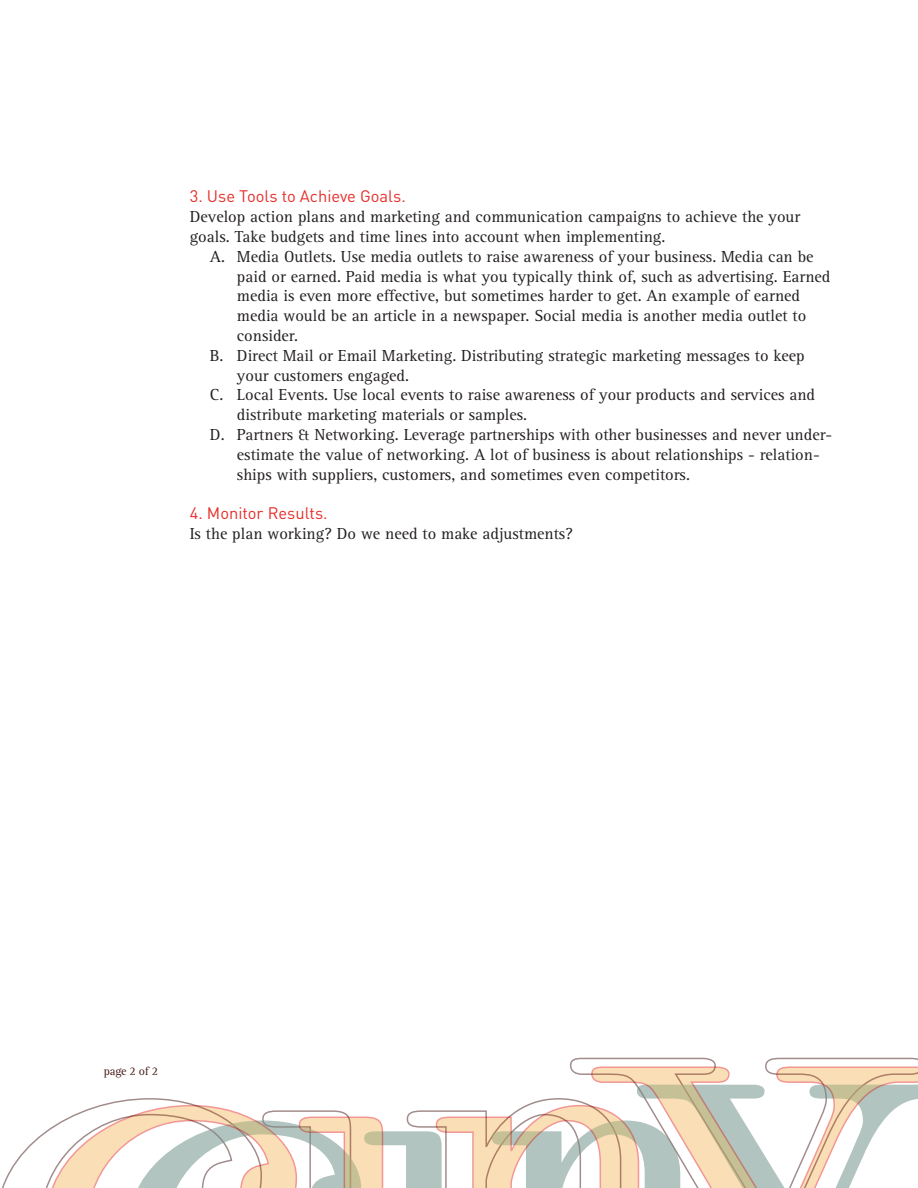
<style>
.page{position:relative;width:918px;height:1188px;background:#fff}
.page>*{position:absolute;margin:0;border:0;box-sizing:border-box;transform-origin:0 0}
.t1{font:16.5px/19.8px "Rotis Serif";color:#231f20}
.t2{font:16.5px "DIN";color:#e52f2a}
.t3{font:12px "Rotis Serif";letter-spacing:-.025em;color:#441a18}
</style>
<div class="page">
<svg style="left:570px;top:1057px;width:348px;height:9px"></svg>
<svg style="left:2px;top:1098px;width:455px;height:90px"></svg>
<svg style="left:457px;top:1066px;width:461px;height:122px"></svg>
<p class="t2" style="left:190px;top:186px;width:218px">3. Use Tools to Achieve Goals.</p>
<p class="t1" style="left:190px;top:207px;width:612px">Develop action plans and marketing and communication campaigns to achieve the your goals. Take budgets and time lines into account when implementing.</p>
<p class="t1" style="left:210px;top:247px;width:605px">A. Media Outlets. Use media outlets to raise awareness of your business. Media can be</p>
<p class="t1" style="left:237px;top:267px;width:595px">paid or earned. Paid media is what you typically think of, such as advertising. Earned</p>
<p class="t1" style="left:237px;top:287px;width:565px">media is even more effective, but sometimes harder to get. An example of earned</p>
<p class="t1" style="left:237px;top:306px;width:571px">media would be an article in a newspaper. Social media is another media outlet to</p>
<p class="t1" style="left:237px;top:326px;width:63px">consider.</p>
<p class="t1" style="left:210px;top:346px;width:596px">B. Direct Mail or Email Marketing. Distributing strategic marketing messages to keep</p>
<p class="t1" style="left:237px;top:366px;width:174px">your customers engaged.</p>
<p class="t1" style="left:210px;top:386px;width:607px">C. Local Events. Use local events to raise awareness of your products and services and</p>
<p class="t1" style="left:237px;top:405px;width:292px">distribute marketing materials or samples.</p>
<p class="t1" style="left:210px;top:425px;width:624px">D. Partners &amp; Networking. Leverage partnerships with other businesses and never under-</p>
<p class="t1" style="left:237px;top:445px;width:584px">estimate the value of networking. A lot of business is about relationships - relation-</p>
<p class="t1" style="left:237px;top:465px;width:454px">ships with suppliers, customers, and sometimes even competitors.</p>
<p class="t2" style="left:190px;top:503px;width:140px">4. Monitor Results.</p>
<p class="t1" style="left:190px;top:524px;width:385px">Is the plan working? Do we need to make adjustments?</p>
<p class="t3" style="left:104px;top:1064px;width:55px">page 2 of 2</p>
</div>
